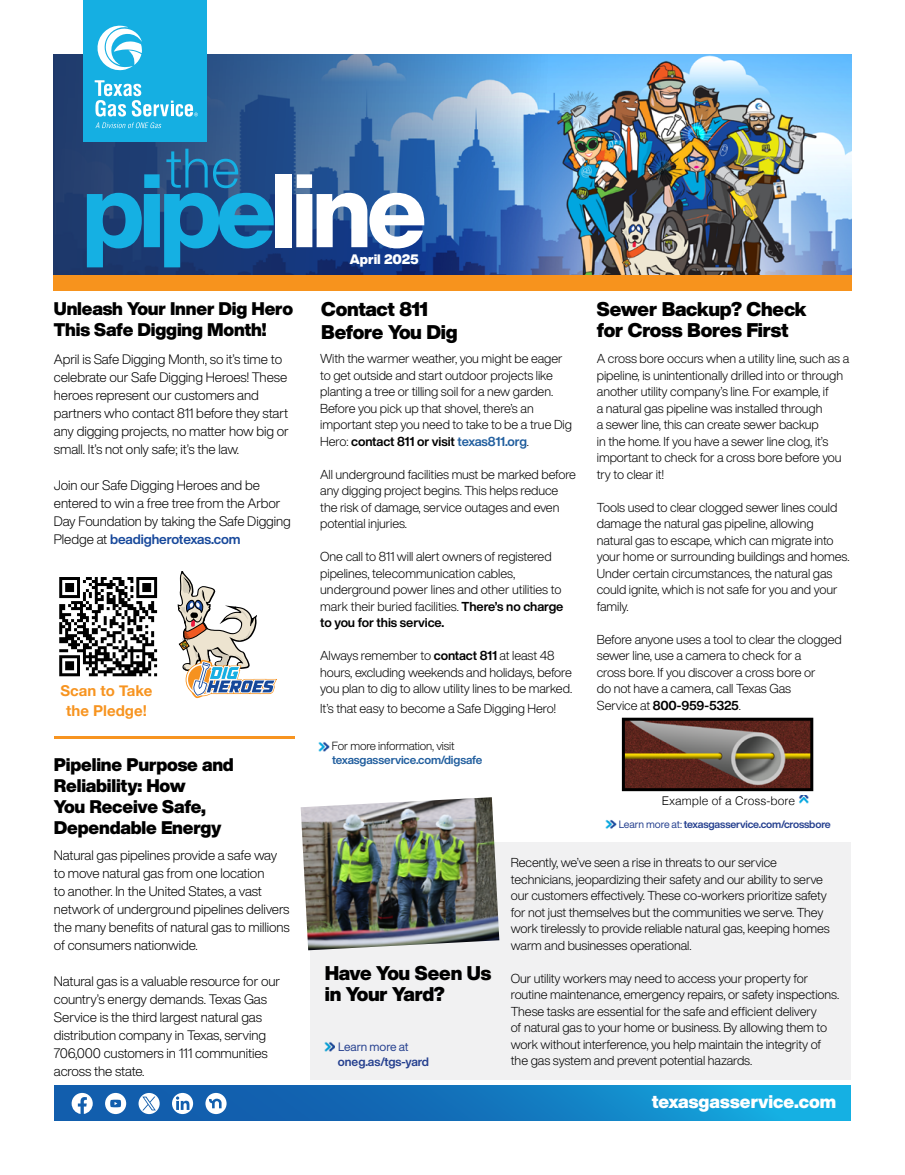
<style>
.page{position:relative;width:905px;height:1175px;background:#fff}
.page>*{position:absolute;margin:0;border:0;box-sizing:border-box;transform-origin:0 0}
.t1{font:900 19.5px/21px "Helvetica Now Display";letter-spacing:-.01em;color:#000}
.t2{font:900 18px/21px "Helvetica Now Display";letter-spacing:-.01em;color:#000}
.t3{font:900 18px "Helvetica Now Display";color:#fff}
.t4{font:700 15px/19.5px "Helvetica Neue";color:#f79420;text-align:center}
.t5{font:300 13.5px/18px "Helvetica Now Display";letter-spacing:-.005em;color:#000}
.t6{font:900 13.5px "Helvetica Now Display";color:#fff}
.t7{font:300 12.75px/16.5px "Helvetica Now Display";letter-spacing:-.005em;color:#000}
.t8{font:300 12px "Helvetica";color:#000}
.t9{font:700 12px "Helvetica Now Display";letter-spacing:-.005em;color:#25408f}
.t10{font:12px "Helvetica Now Display";letter-spacing:-.015em;color:#25408f}
.t11{font:700 11.7px "Helvetica Now Display";letter-spacing:-.01em;color:#215e9e}
.t12{font:300 11.7px "Helvetica Now Display";letter-spacing:-.01em;color:#000}
.t13{font:700 10.5px "Helvetica Now Display";letter-spacing:-.015em;color:#25408f}
.s1{font-weight:700;color:#17489b}
.s2{font-weight:700}
.s3{font-weight:700;color:#215e9e}
.s4{font-weight:400}
</style>
<div class="page">
<svg style="left:54px;top:1085px;width:796px;height:35px;background:#137dc1"></svg>
<img style="left:56px;top:54px;width:795px;height:221px">
<div style="left:53px;top:275px;width:798px;height:16px;background:#f7931d"></div>
<div style="left:276px;top:174px;width:16px;height:73px;background:#fff"></div>
<svg style="left:296px;top:174px;width:128px;height:74px"></svg>
<svg style="left:87px;top:149px;width:187px;height:118px;background:#1c6ca2"></svg>
<div style="left:310px;top:842px;width:540px;height:237px;background:#f1f1f2"></div>
<svg style="left:605px;top:819px;width:11px;height:10px"></svg>
<hr style="left:54px;top:736px;width:240px;height:2px;background:#f79420">
<svg style="left:59px;top:577px;width:98px;height:99px"></svg>
<img style="left:626px;top:721px;width:183px;height:66px">
<div style="left:622px;top:717px;width:191px;height:74px;border:3px solid #000"></div>
<svg style="left:798px;top:795px;width:11px;height:9px"></svg>
<svg style="left:178px;top:571px;width:99px;height:127px"></svg>
<svg style="left:318px;top:742px;width:12px;height:9px"></svg>
<svg style="left:105px;top:1092px;width:21px;height:22px"></svg>
<svg style="left:172px;top:1092px;width:21px;height:22px"></svg>
<svg style="left:72px;top:1092px;width:21px;height:21px"></svg>
<svg style="left:205px;top:1092px;width:21px;height:22px"></svg>
<svg style="left:138px;top:1093px;width:22px;height:21px"></svg>
<img style="left:301px;top:797px;width:198px;height:153px">
<div style="left:84px;top:0;width:123px;height:141px;background:#15afe2"></div>
<svg style="left:97px;top:25px;width:45px;height:46px"></svg>
<svg style="left:95px;top:80px;width:103px;height:48px"></svg>
<svg style="left:324px;top:1042px;width:10px;height:9px"></svg>
<p class="t6" style="left:350px;top:250px;width:70px">April 2025</p>
<h2 class="t2" style="left:54px;top:298px;width:241px">Unleash Your Inner Dig Hero<br>This Safe Digging Month!</h2>
<h1 class="t1" style="left:321px;top:298px;width:138px;line-height:22.5px">Contact 811<br>Before You Dig</h1>
<p class="t5" style="left:54px;top:350px;width:236px">April is Safe Digging Month, so it’s time to celebrate our Safe Digging Heroes! These heroes represent our customers and partners who contact 811 before they start any digging projects, no matter how big or small. It’s not only safe; it’s the law.</p>
<p class="t5" style="left:54px;top:476px;width:238px">Join our Safe Digging Heroes and be entered to win a free tree from the Arbor Day Foundation by taking the Safe Digging Pledge at <span class="s1">beadigherotexas.com</span></p>
<p class="t4" style="left:61px;top:681px;width:93px">Scan to Take the Pledge!</p>
<h2 class="t2" style="left:54px;top:754px;width:181px">Pipeline Purpose and<br>Reliability: How<br>You Receive Safe,<br>Dependable Energy</h2>
<p class="t7" style="left:320px;top:350px;width:253px">With the warmer weather, you might be eager to get outside and start outdoor projects like planting a tree or tilling soil for a new garden.<br>Before you pick up that shovel, there’s an important step you need to take to be a true Dig Hero: <span class="s2">contact 811 or visit</span> <span class="s3">texas811.org</span>.</p>
<p class="t7" style="left:320px;top:466px;width:257px">All underground facilities must be marked before any digging project begins. This helps reduce the risk of damage, service outages and even potential injuries.</p>
<p class="t7" style="left:320px;top:548px;width:245px">One call to 811 will alert owners of registered pipelines, telecommunication cables, underground power lines and other utilities to mark their buried facilities. <span class="s2">There’s no charge to you for this service.</span></p>
<p class="t7" style="left:320px;top:647px;width:253px">Always remember to <span class="s2">contact 811</span> at least 48 hours, excluding weekends and holidays, before you plan to dig to allow utility lines to be marked.</p>
<p class="t7" style="left:320px;top:699px;width:237px">It’s that easy to become a Safe Digging Hero!</p>
<p class="t12" style="left:332px;top:738px;width:124px">For more information, visit</p>
<p class="t11" style="left:332px;top:751px;width:152px">texasgasservice.com/digsafe</p>
<h1 class="t1" style="left:597px;top:298px;width:211px">Sewer Backup? Check for Cross Bores First</h1>
<p class="t7" style="left:597px;top:350px;width:254px">A cross bore occurs when a utility line, such as a pipeline, is unintentionally drilled into or through another utility company’s line. For example, if<br>a natural gas pipeline was installed through<br>a sewer line, this can create sewer backup<br>in the home. If you have a sewer line clog, it’s important to check for a cross bore before you try to clear it!</p>
<p class="t7" style="left:597px;top:499px;width:254px">Tools used to clear clogged sewer lines could damage the natural gas pipeline, allowing natural gas to escape, which can migrate into your home or surrounding buildings and homes.<br>Under certain circumstances, the natural gas could ignite, which is not safe for you and your family.</p>
<p class="t7" style="left:597px;top:630px;width:246px">Before anyone uses a tool to clear the clogged sewer line, use a camera to check for a<br>cross bore. If you discover a cross bore or<br>do not have a camera, call Texas Gas<br>Service at <span class="s2">800-959-5325</span>.</p>
<p class="t8" style="left:661px;top:790px;width:135px">Example of a Cross-bore</p>
<p class="t13" style="left:618px;top:816px;width:214px"><span class="s4">Learn more at:</span> texasgasservice.com/crossbore</p>
<p class="t5" style="left:54px;top:845px;width:237px">Natural gas pipelines provide a safe way to move natural gas from one location<br>to another. In the United States, a vast network of underground pipelines delivers the many benefits of natural gas to millions of consumers nationwide.</p>
<p class="t5" style="left:54px;top:971px;width:228px">Natural gas is a valuable resource for our country’s energy demands. Texas Gas Service is the third largest natural gas distribution company in Texas, serving 706,000 customers in 111 communities across the state.</p>
<h1 class="t1" style="left:325px;top:962px;width:168px">Have You Seen Us in Your Yard?</h1>
<p class="t10" style="left:338px;top:1038px;width:72px">Learn more at</p>
<p class="t9" style="left:338px;top:1053px;width:93px">oneg.as/tgs-yard</p>
<p class="t7" style="left:511px;top:854px;width:320px">Recently, we’ve seen a rise in threats to our service technicians, jeopardizing their safety and our ability to serve our customers effectively. These co-workers prioritize safety for not just themselves but the communities we serve. They work tirelessly to provide reliable natural gas, keeping homes warm and businesses operational.</p>
<p class="t7" style="left:511px;top:970px;width:330px">Our utility workers may need to access your property for routine maintenance, emergency repairs, or safety inspections.<br>These tasks are essential for the safe and efficient delivery<br>of natural gas to your home or business. By allowing them to work without interference, you help maintain the integrity of the gas system and prevent potential hazards.</p>
<h2 class="t3" style="left:651px;top:1089px;width:186px">texasgasservice.com</h2>
</div>
